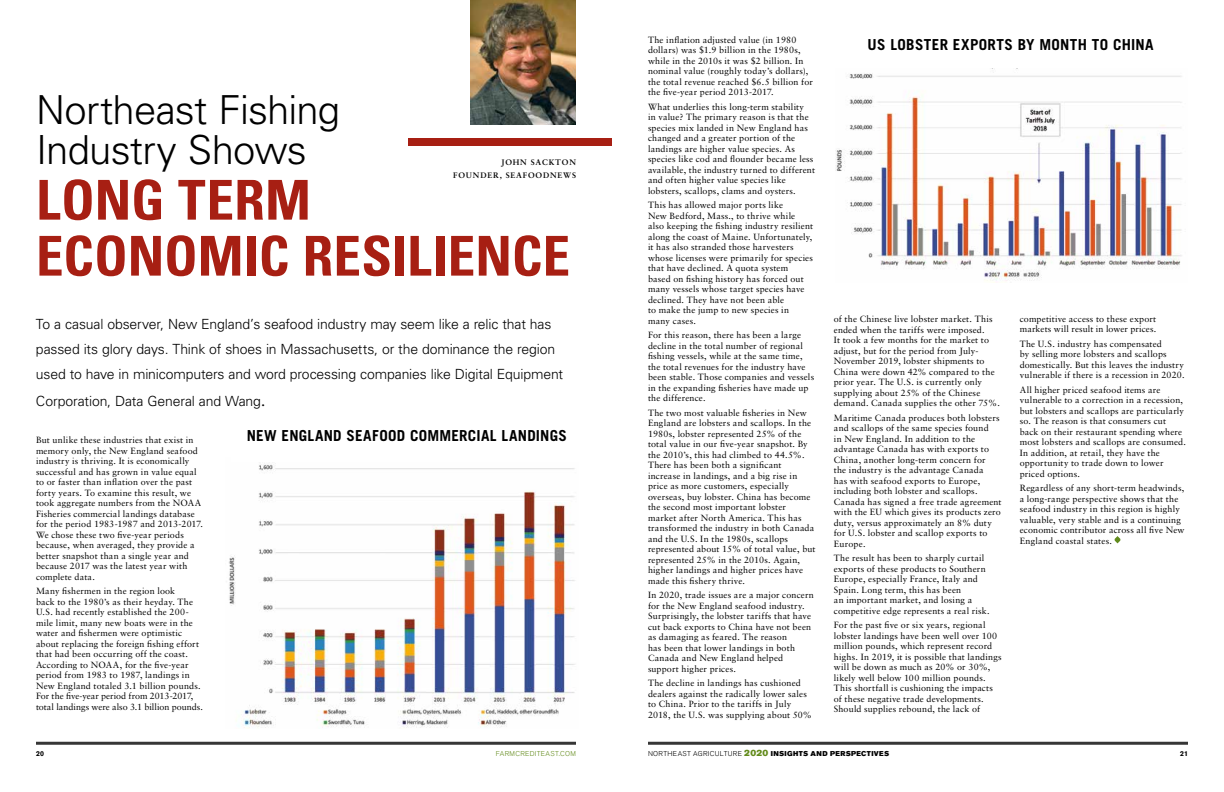
<style>
.page{position:relative;width:1224px;height:792px;background:#fff}
.page>*{position:absolute;margin:0;border:0;box-sizing:border-box;transform-origin:0 0}
.t1{font:700 condensed 55px/56px "Univers";color:#a71f13}
.t2{font:300 40px/40px "Univers";letter-spacing:-.02em;color:#000}
.t3{font:700 15.2px "Trade Gothic";letter-spacing:.02em;color:#000}
.t4{font:300 14px/25px "Univers";letter-spacing:-.01em;color:#000}
.t5{font:9px/10.5px "Sabon";letter-spacing:.02em;color:#000}
.t6{font:700 8px/13px "Sabon";letter-spacing:.1em;color:#000;text-align:right}
.t7{font:7px "Akzidenz Grotesk BE Super";letter-spacing:.05em;color:#000}
.t8{font:300 7px "Akzidenz Grotesk BE";letter-spacing:.045em;color:#638b1c}
.t9{font:700 7px "Akzidenz Grotesk BE";color:#000}
.s1{font-family:"Sabon";font-weight:400;font-size:15px}
.s2{font-family:"Akzidenz Grotesk BE";font-weight:300}
.s3{font-size:9px;color:#638b1c}
</style>
<div class="page">
<hr style="left:648px;top:742px;width:540px;height:3px;background:#363636">
<hr style="left:36px;top:742px;width:540px;height:3px;background:#363636">
<div style="left:408px;top:138px;width:204px;height:7px;background:#a71f13"></div>
<svg style="left:1115px;top:536px;width:5px;height:7px"></svg>
<img style="left:471px;top:0;width:105px;height:125px">
<img style="left:229px;top:463px;width:346px;height:266px">
<img style="left:835px;top:68px;width:347px;height:213px">
<h2 class="t2" style="left:36px;top:89px;width:306px">Northeast Fishing<br>Industry Shows</h2>
<h1 class="t1" style="left:36px;top:172px;width:536px">LONG TERM<br>ECONOMIC RESILIENCE</h1>
<p class="t6" style="left:453px;top:155px;width:124px">JOHN SACKTON<br>FOUNDER, SEAFOODNEWS</p>
<p class="t4" style="left:36px;top:312px;width:529px">To a casual observer, New England’s seafood industry may seem like a relic that has passed its glory days. Think of shoes in Massachusetts, or the dominance the region used to have in minicomputers and word processing companies like Digital Equipment</p>
<h3 class="t4" style="left:36px;top:389px;width:231px">Corporation, Data General and Wang<span class="s1">.</span></h3>
<p class="t5" style="left:36px;top:435px;width:169px">But unlike these industries that exist in memory only, the New England seafood industry is thriving. It is economically successful and has grown in value equal to or faster than inflation over the past forty years. To examine this result, we took aggregate numbers from the NOAA Fisheries commercial landings database for the period 1983-1987 and 2013-2017.<br>We chose these two five-year periods because, when averaged, they provide a better snapshot than a single year and because 2017 was the latest year with complete data.</p>
<p class="t5" style="left:36px;top:586px;width:168px">Many fishermen in the region look<br>back to the 1980’s as their heyday. The U.S. had recently established the 200- mile limit, many new boats were in the water and fishermen were optimistic about replacing the foreign fishing effort that had been occurring off the coast.<br>According to NOAA, for the five-year period from 1983 to 1987, landings in New England totaled 3.1 billion pounds.<br>For the five-year period from 2013-2017, total landings were also 3.1 billion pounds.</p>
<h3 class="t3" style="left:247px;top:426px;width:322px">NEW ENGLAND SEAFOOD COMMERCIAL LANDINGS</h3>
<p class="t5" style="left:648px;top:34px;width:166px">The inflation adjusted value (in 1980 dollars) was $1.9 billion in the 1980s, while in the 2010s it was $2 billion. In nominal value (roughly today’s dollars), the total revenue reached $6.5 billion for the five-year period 2013-2017.</p>
<p class="t5" style="left:648px;top:101px;width:169px">What underlies this long-term stability<br>in value? The primary reason is that the species mix landed in New England has changed and a greater portion of the landings are higher value species. As species like cod and flounder became less available, the industry turned to different and often higher value species like lobsters, scallops, clams and oysters.</p>
<p class="t5" style="left:648px;top:200px;width:167px">This has allowed major ports like<br>New Bedford, Mass., to thrive while also keeping the fishing industry resilient along the coast of Maine. Unfortunately, it has also stranded those harvesters whose licenses were primarily for species that have declined. A quota system based on fishing history has forced out many vessels whose target species have declined. They have not been able<br>to make the jump to new species in many cases.</p>
<p class="t5" style="left:648px;top:330px;width:168px">For this reason, there has been a large decline in the total number of regional fishing vessels, while at the same time, the total revenues for the industry have been stable. Those companies and vessels in the expanding fisheries have made up the difference.</p>
<p class="t5" style="left:648px;top:407px;width:169px">The two most valuable fisheries in New England are lobsters and scallops. In the 1980s, lobster represented 25% of the total value in our five-year snapshot. By the 2010’s, this had climbed to 44.5%.<br>There has been both a significant increase in landings, and a big rise in price as more customers, especially overseas, buy lobster. China has become the second most important lobster market after North America. This has transformed the industry in both Canada and the U.S. In the 1980s, scallops represented about 15% of total value, but represented 25% in the 2010s. Again, higher landings and higher prices have made this fishery thrive.</p>
<p class="t5" style="left:648px;top:590px;width:167px">In 2020, trade issues are a major concern for the New England seafood industry.<br>Surprisingly, the lobster tariffs that have cut back exports to China have not been as damaging as feared. The reason<br>has been that lower landings in both Canada and New England helped support higher prices.</p>
<p class="t5" style="left:648px;top:678px;width:165px">The decline in landings has cushioned dealers against the radically lower sales to China. Prior to the tariffs in July 2018, the U.S. was supplying about 50%</p>
<h3 class="t3" style="left:868px;top:35px;width:287px">US LOBSTER EXPORTS BY MONTH TO CHINA</h3>
<p class="t5" style="left:834px;top:314px;width:167px">of the Chinese live lobster market. This ended when the tariffs were imposed.<br>It took a few months for the market to adjust, but for the period from July-November 2019, lobster shipments to China were down 42% compared to the prior year. The U.S. is currently only supplying about 25% of the Chinese demand. Canada supplies the other 75%.</p>
<p class="t5" style="left:834px;top:412px;width:169px">Maritime Canada produces both lobsters and scallops of the same species found<br>in New England. In addition to the advantage Canada has with exports to China, another long-term concern for<br>the industry is the advantage Canada<br>has with seafood exports to Europe, including both lobster and scallops.<br>Canada has signed a free trade agreement with the EU which gives its products zero duty, versus approximately an 8% duty for U.S. lobster and scallop exports to Europe.</p>
<p class="t5" style="left:834px;top:553px;width:157px">The result has been to sharply curtail exports of these products to Southern Europe, especially France, Italy and Spain. Long term, this has been<br>an important market, and losing a competitive edge represents a real risk.</p>
<p class="t5" style="left:834px;top:620px;width:169px">For the past five or six years, regional lobster landings have been well over 100 million pounds, which represent record highs. In 2019, it is possible that landings will be down as much as 20% or 30%, likely well below 100 million pounds.<br>This shortfall is cushioning the impacts of these negative trade developments.<br>Should supplies rebound, the lack of</p>
<p class="t5" style="left:1020px;top:313px;width:138px">competitive access to these export markets will result in lower prices.</p>
<p class="t5" style="left:1020px;top:338px;width:166px">The U.S. industry has compensated<br>by selling more lobsters and scallops domestically. But this leaves the industry vulnerable if there is a recession in 2020.</p>
<p class="t5" style="left:1020px;top:384px;width:168px">All higher priced seafood items are vulnerable to a correction in a recession, but lobsters and scallops are particularly so. The reason is that consumers cut back on their restaurant spending where most lobsters and scallops are consumed.<br>In addition, at retail, they have the opportunity to trade down to lower priced options.</p>
<p class="t5" style="left:1020px;top:483px;width:166px">Regardless of any short-term headwinds, a long-range perspective shows that the seafood industry in this region is highly valuable, very stable and is a continuing economic contributor across all five New England coastal states.</p>
<p class="t9" style="left:36px;top:750px;width:10px">20</p>
<p class="t8" style="left:496px;top:750px;width:82px">FARMCREDITEAST.COM</p>
<p class="t7" style="left:648px;top:749px;width:243px"><span class="s2">NORTHEAST AGRICULTURE</span> <span class="s3">2020</span> INSIGHTS AND PERSPECTIVES</p>
<p class="t9" style="left:1180px;top:750px;width:9px">21</p>
</div>
